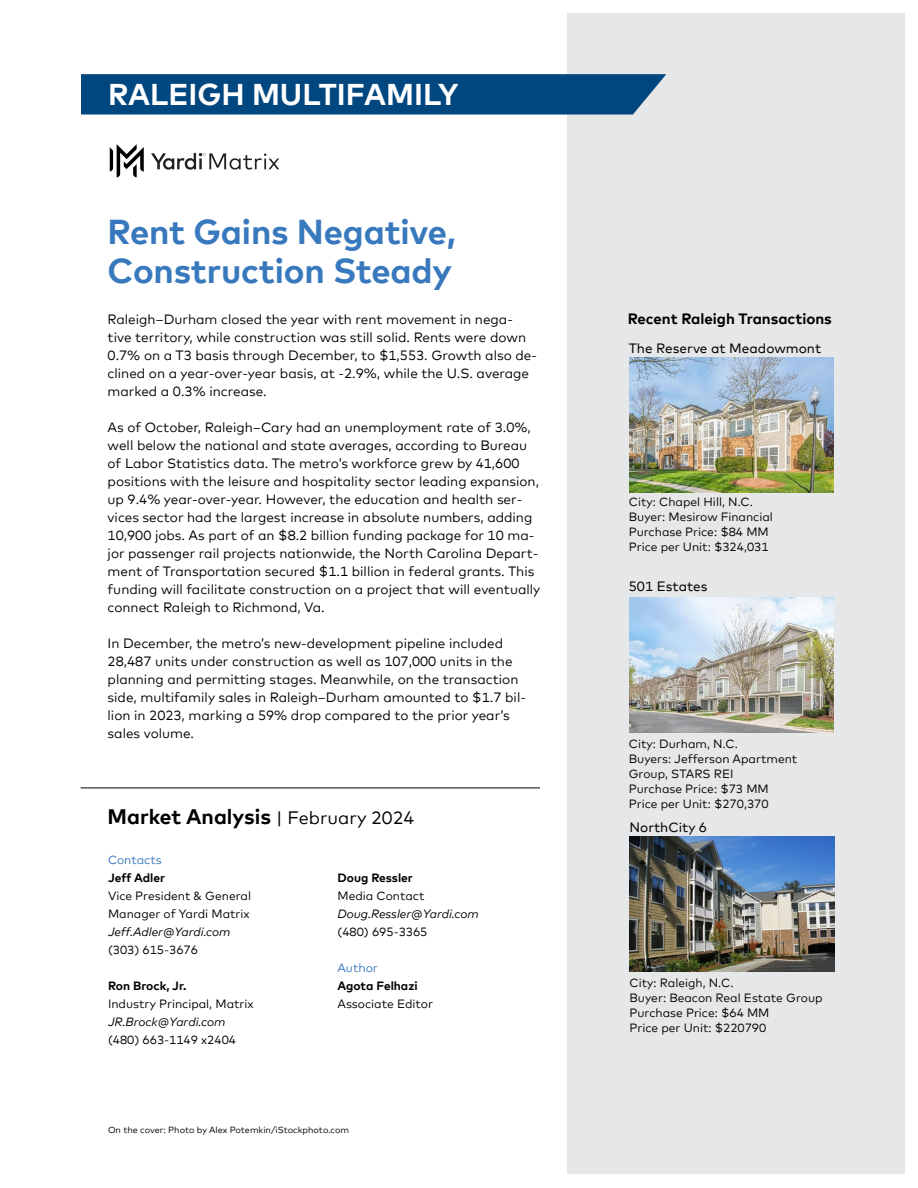
<style>
.page{position:relative;width:918px;height:1188px;background:#fff}
.page>*{position:absolute;margin:0;border:0;box-sizing:border-box;transform-origin:0 0}
.t1{font:700 34.5px/39px "Mark Offc Pro";letter-spacing:-.005em;color:#3879be}
.t2{font:700 30px "Mark Offc Pro";color:#fff}
.t3{font:700 21px "Mark Offc Pro";color:#000}
.t4{font:700 15px "Mark Offc Pro";color:#000}
.t5{font:13.5px/18px "Mark Offc Pro";color:#000}
.t6{font:13.5px "Mark Offc Pro";color:#000}
.t7{font:12px/15px "Mark Offc Pro";color:#000}
.t8{font:italic 12px "Mark Offc Pro";color:#000}
.t9{font:700 12px "Mark Offc Pro";color:#000}
.t10{font:12px "Mark Offc Pro";color:#3879be}
.t11{font:9px "Mark Offc Pro";color:#000}
.s1{font-weight:400;font-size:18px}
</style>
<div class="page">
<svg style="left:151px;top:153px;width:128px;height:17px"></svg>
<svg style="left:110px;top:144px;width:34px;height:33px"></svg>
<div style="left:567px;top:14px;width:337px;height:1160px;background:#e6e7e8"></div>
<img style="left:630px;top:836px;width:205px;height:135px">
<img style="left:629px;top:357px;width:205px;height:135px">
<img style="left:629px;top:597px;width:205px;height:135px">
<hr style="left:81px;top:788px;width:459px;height:1px;background:#000">
<svg style="left:81px;top:74px;width:585px;height:41px;background:#094c83"></svg>
<h2 class="t2" style="left:108px;top:71px;width:352px">RALEIGH MULTIFAMILY</h2>
<h1 class="t1" style="left:108px;top:209px;width:350px">Rent Gains Negative,<br>Construction Steady</h1>
<p class="t5" style="left:108px;top:309px;width:407px">Raleigh–Durham closed the year with rent movement in nega-</p>
<p class="t4" style="left:628px;top:308px;width:206px">Recent Raleigh Transactions</p>
<p class="t5" style="left:108px;top:327px;width:431px">tive territory, while construction was still solid. Rents were down 0.7% on a T3 basis through December, to $1,553. Growth also de&shy;clined on a year-over-year basis, at -2.9%, while the U.S. average marked a 0.3% increase.</p>
<p class="t5" style="left:108px;top:417px;width:434px">As of October, Raleigh–Cary had an unemployment rate of 3.0%, well below the national and state averages, according to Bureau of Labor Statistics data. The metro’s workforce grew by 41,600 positions with the leisure and hospitality sector leading expansion, up 9.4% year-over-year. However, the education and health ser&shy;vices sector had the largest increase in absolute numbers, adding 10,900 jobs. As part of an $8.2 billion funding package for 10 ma&shy;jor passenger rail projects nationwide, the North Carolina Depart&shy;ment of Transportation secured $1.1 billion in federal grants. This funding will facilitate construction on a project that will eventually connect Raleigh to Richmond, Va.</p>
<p class="t5" style="left:108px;top:633px;width:420px">In December, the metro’s new-development pipeline included 28,487 units under construction as well as 107,000 units in the planning and permitting stages. Meanwhile, on the transaction side, multifamily sales in Raleigh–Durham amounted to $1.7 bil&shy;lion in 2023, marking a 59% drop compared to the prior year’s sales volume.</p>
<p class="t7" style="left:629px;top:735px;width:170px">City: Durham, N.C.<br>Buyers: Jefferson Apartment<br>Group, STARS REI<br>Purchase Price: $73 MM<br>Price per Unit: $270,370</p>
<p class="t6" style="left:629px;top:338px;width:194px">The Reserve at Meadowmont</p>
<p class="t7" style="left:629px;top:494px;width:146px">City: Chapel Hill, N.C.<br>Buyer: Mesirow Financial<br>Purchase Price: $84 MM<br>Price per Unit: $324,031</p>
<p class="t6" style="left:629px;top:577px;width:80px">501 Estates</p>
<h3 class="t3" style="left:108px;top:800px;width:308px">Market Analysis <span class="s1">| February 2024</span></h3>
<p class="t6" style="left:630px;top:817px;width:79px">NorthCity 6</p>
<p class="t10" style="left:108px;top:851px;width:55px">Contacts</p>
<p class="t9" style="left:108px;top:869px;width:59px">Jeff Adler</p>
<p class="t7" style="left:108px;top:886px;width:145px;line-height:18px">Vice President &amp; General<br>Manager of Yardi Matrix</p>
<p class="t8" style="left:108px;top:923px;width:124px">Jeff.Adler@Yardi.com</p>
<p class="t7" style="left:108px;top:941px;width:92px">(303) 615-3676</p>
<p class="t9" style="left:108px;top:977px;width:80px">Ron Brock, Jr.</p>
<p class="t7" style="left:108px;top:995px;width:147px">Industry Principal, Matrix</p>
<p class="t8" style="left:108px;top:1013px;width:119px">JR.Brock@Yardi.com</p>
<p class="t7" style="left:108px;top:1031px;width:130px">(480) 663-1149 x2404</p>
<p class="t9" style="left:338px;top:869px;width:77px">Doug Ressler</p>
<p class="t7" style="left:338px;top:887px;width:89px">Media Contact</p>
<p class="t8" style="left:338px;top:905px;width:143px">Doug.Ressler@Yardi.com</p>
<p class="t7" style="left:338px;top:923px;width:92px">(480) 695-3365</p>
<p class="t10" style="left:338px;top:959px;width:42px">Author</p>
<p class="t9" style="left:338px;top:977px;width:82px">Agota Felhazi</p>
<p class="t7" style="left:338px;top:995px;width:97px">Associate Editor</p>
<p class="t11" style="left:108px;top:1123px;width:243px">On the cover: Photo by Alex Potemkin/iStockphoto.com</p>
<p class="t7" style="left:630px;top:974px;width:195px">City: Raleigh, N.C.<br>Buyer: Beacon Real Estate Group<br>Purchase Price: $64 MM<br>Price per Unit: $220790</p>
</div>
